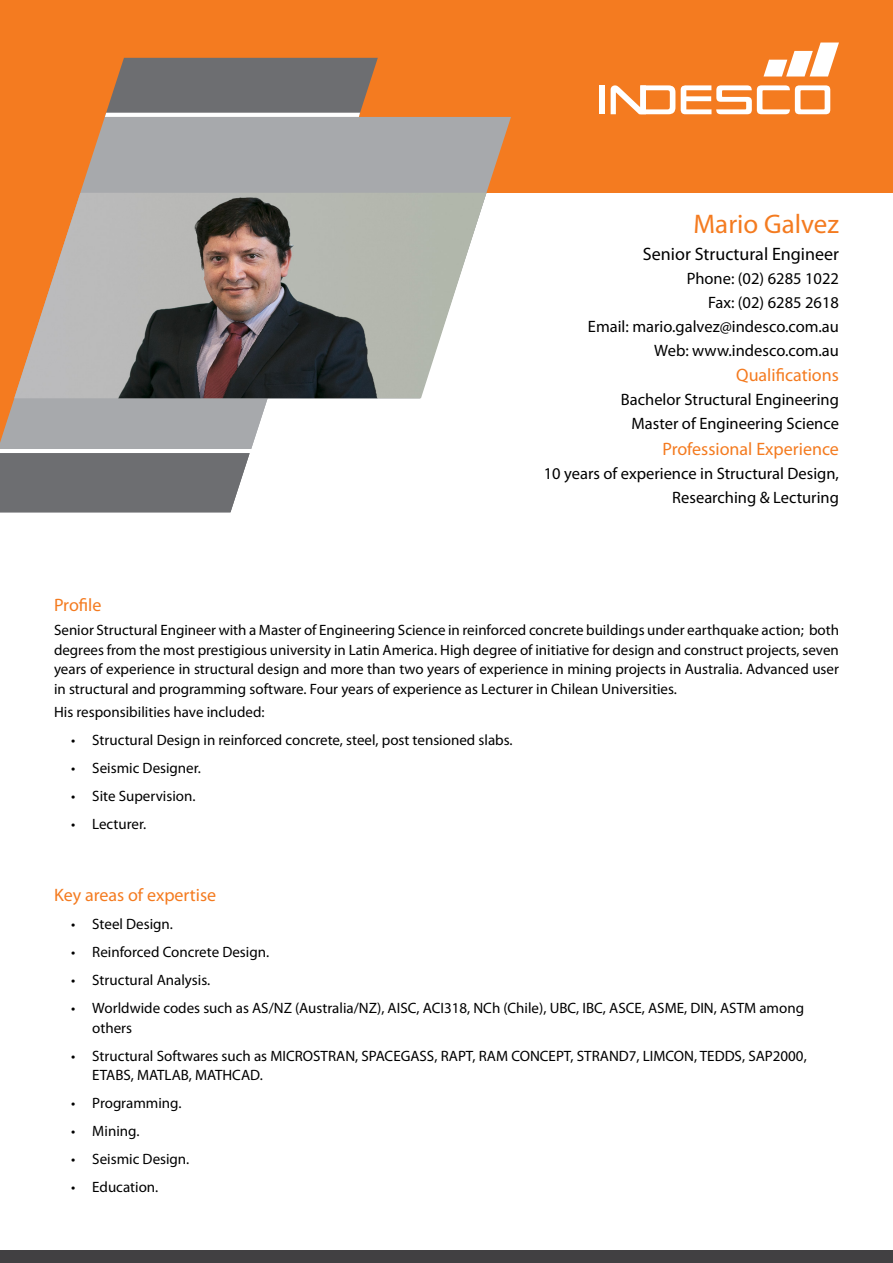
<style>
.page{position:relative;width:893px;height:1263px;background:#fff}
.page>*{position:absolute;margin:0;border:0;box-sizing:border-box;transform-origin:0 0}
.t1{font:27px "Myriad Pro";color:#f47b20}
.t2{font:18px "Myriad Pro";color:#f47b20}
.t3{font:18px "Myriad Pro";color:#000}
.t4{font:16.5px/24px "Myriad Pro";color:#000;text-align:right}
.t5{font:15px/19.5px "Myriad Pro";color:#000}
</style>
<div class="page">
<div style="left:0;top:0;width:893px;height:193px;background:#f47b20"></div>
<svg style="left:0;top:117px;width:511px;height:332px;fill:#a7a9ac"></svg>
<svg style="left:0;top:192px;width:80px;height:251px;background:#cd9266"></svg>
<div style="left:0;top:1250px;width:893px;height:13px;background:#414042"></div>
<div style="left:0;top:453px;width:250px;height:59px;background:#6d6e71"></div>
<svg style="left:105px;top:58px;width:273px;height:59px;background:#807874"></svg>
<img style="left:14px;top:193px;width:472px;height:205px">
<div style="left:600px;top:85px;width:5px;height:29px;background:#fff"></div>
<svg style="left:611px;top:85px;width:219px;height:29px"></svg>
<svg style="left:763px;top:43px;width:76px;height:34px"></svg>
<h1 class="t1" style="left:693px;top:207px;width:147px">Mario Galvez</h1>
<p class="t3" style="left:643px;top:242px;width:198px">Senior Structural Engineer</p>
<p class="t4" style="left:588px;top:266px;width:253px">Phone: (02) 6285 1022<br>Fax: (02) 6285 2618<br>Email: mario.galvez@indesco.com.au<br>Web: www.indesco.com.au</p>
<p class="t2" style="left:736px;top:364px;width:104px">Qualifications</p>
<p class="t4" style="left:621px;top:387px;width:220px">Bachelor Structural Engineering<br>Master of Engineering Science</p>
<p class="t2" style="left:662px;top:437px;width:178px">Professional Experience</p>
<p class="t4" style="left:544px;top:461px;width:297px">10 years of experience in Structural Design,<br>Researching &amp; Lecturing</p>
<p class="t2" style="left:54px;top:594px;width:49px">Profile</p>
<p class="t5" style="left:54px;top:620px;width:786px;text-align:justify">Senior Structural Engineer with a Master of Engineering Science in reinforced concrete buildings under earthquake action; both degrees from the most prestigious university in Latin America. High degree of initiative for design and construct projects, seven years of experience in structural design and more than two years of experience in mining projects in Australia. Advanced user in structural and programming software. Four years of experience as Lecturer in Chilean Universities.</p>
<p class="t5" style="left:54px;top:702px;width:212px">His responsibilities have included:</p>
<p class="t5" style="left:71px;top:730px;width:443px">• Structural Design in reinforced concrete, steel, post tensioned slabs.</p>
<p class="t5" style="left:71px;top:758px;width:131px">• Seismic Designer.</p>
<p class="t5" style="left:71px;top:786px;width:126px">• Site Supervision.</p>
<p class="t5" style="left:71px;top:814px;width:77px">• Lecturer.</p>
<p class="t2" style="left:54px;top:884px;width:164px">Key areas of expertise</p>
<p class="t5" style="left:71px;top:914px;width:103px">• Steel Design.</p>
<p class="t5" style="left:71px;top:942px;width:200px">• Reinforced Concrete Design.</p>
<p class="t5" style="left:71px;top:970px;width:141px">• Structural Analysis.</p>
<p class="t5" style="left:92px;top:998px;width:713px;text-indent:-21px">• Worldwide codes such as AS/NZ (Australia/NZ), AISC, ACI318, NCh (Chile), UBC, IBC, ASCE, ASME, DIN, ASTM among others</p>
<p class="t5" style="left:92px;top:1046px;width:716px;text-indent:-21px">• Structural Softwares such as MICROSTRAN, SPACEGASS, RAPT, RAM CONCEPT, STRAND7, LIMCON, TEDDS, SAP2000,<br>ETABS, MATLAB, MATHCAD.</p>
<p class="t5" style="left:71px;top:1093px;width:112px">• Programming.</p>
<p class="t5" style="left:71px;top:1121px;width:70px">• Mining.</p>
<p class="t5" style="left:71px;top:1149px;width:120px">• Seismic Design.</p>
<p class="t5" style="left:71px;top:1177px;width:89px">• Education.</p>
</div>
